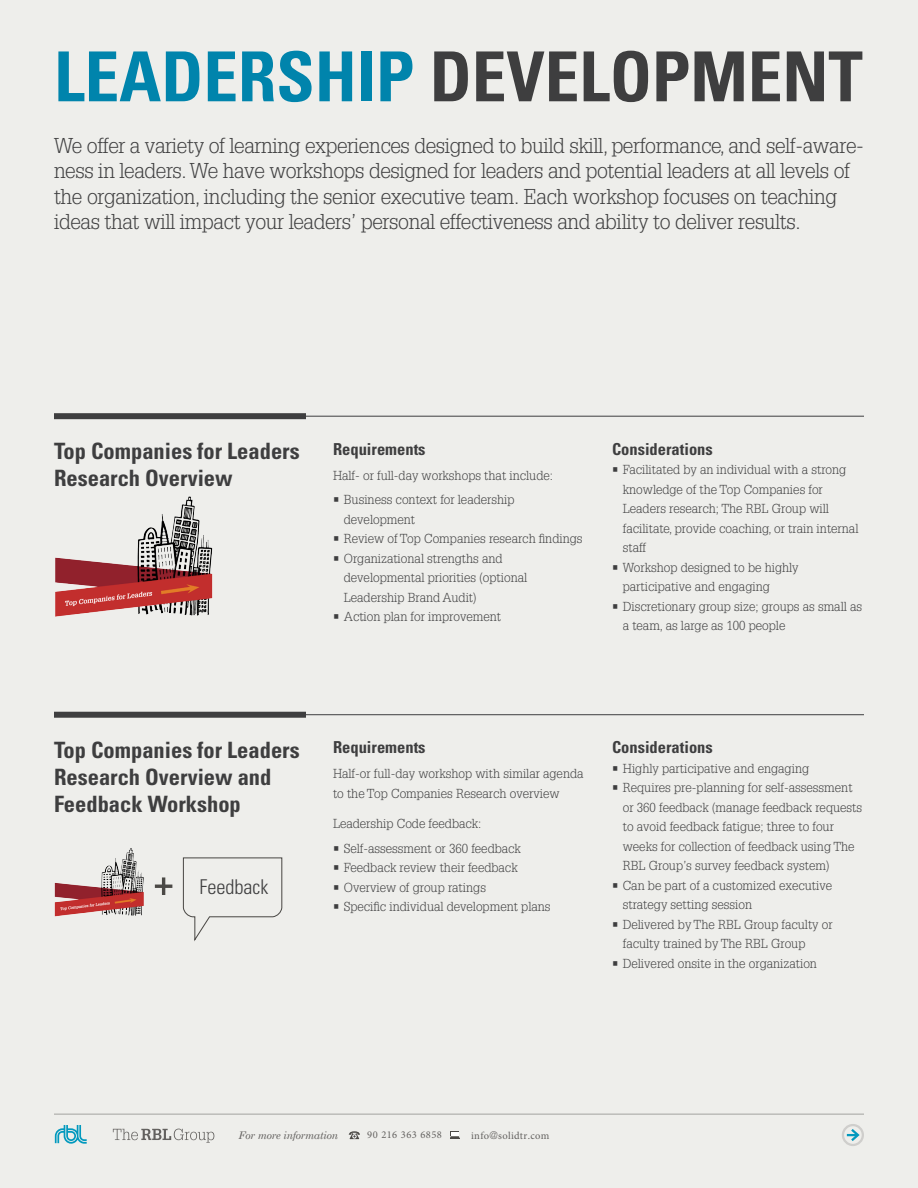
<style>
.page{position:relative;width:918px;height:1188px;background:#eeeeeb}
.page>*{position:absolute;margin:0;border:0;box-sizing:border-box;transform-origin:0 0}
.heading_1{font:700 condensed 69px "Univers";color:#3e3e3f}
.body{font:700 condensed 22.5px/27px "Univers";color:#3e3e3f}
.explanation{font:300 21px/25.5px "Glypha";letter-spacing:-.015em;color:#3e3e3f}
.body-2{font:300 condensed 20.4px "Univers";color:#3e3e3f}
.heading_3{font:700 condensed 16.5px "Univers";color:#3e3e3f}
.bulleted_list{font:300 12.75px/19.5px "Glypha";color:#3e3e3f}
.body-3{font:300 12.75px/19.5px "Glypha";color:#3e3e3f}
.Sidebar_Blue{font:10.5px "Minion Pro";letter-spacing:.03em;color:#63615f}
.Sidebar_Blue-2{font:italic 10.5px "Century Schoolbook";letter-spacing:-.03em;color:#63615f}
.s1{color:#0084ac}
.s2{font-family:"Univers";font-weight:300;font-stretch:condensed}
</style>
<div class="page">
<div style="left:842px;top:1124px;width:22px;height:22px;border:2px solid #cfcecc;border-radius:50%"></div>
<svg style="left:847px;top:1127px;width:14px;height:17px"></svg>
<svg style="left:113px;top:1129px;width:101px;height:14px"></svg>
<hr style="left:54px;top:1114px;width:810px;height:1px;background:#a3a29f">
<svg style="left:55px;top:1125px;width:32px;height:19px"></svg>
<svg style="left:450px;top:1131px;width:10px;height:8px"></svg>
<svg style="left:349px;top:1131px;width:11px;height:8px"></svg>
<hr style="left:54px;top:416px;width:810px;height:1px;background:#3e3e3f">
<div style="left:54px;top:413px;width:252px;height:6px;background:#3e3e3f"></div>
<hr style="left:54px;top:714px;width:810px;height:1px;background:#3e3e3f">
<div style="left:54px;top:712px;width:252px;height:6px;background:#3e3e3f"></div>
<img style="left:55px;top:496px;width:158px;height:121px">
<img style="left:54px;top:848px;width:90px;height:69px">
<hr style="left:162px;top:877px;width:3px;height:18px;background:#4b4946">
<hr style="left:155px;top:885px;width:17px;height:3px;background:#4b4946">
<svg style="left:182px;top:857px;width:101px;height:84px"></svg>
<p class="heading_1" style="left:54px;top:34px;width:810px"><span class="s1">LEADERSHIP</span> DEVELOPMENT</p>
<p class="explanation" style="left:54px;top:133px;width:812px">We offer a variety of learning experiences designed to build skill, performance, and self-aware&shy;ness in leaders. We have workshops designed for leaders and potential leaders at all levels of the organization, including the senior executive team. Each workshop focuses on teaching ideas that will impact your leaders’ personal effectiveness and ability to deliver results.</p>
<p class="body" style="left:54px;top:438px;width:247px">Top Companies for Leaders<br>Research Overview</p>
<p class="heading_3" style="left:333px;top:439px;width:94px">Requirements</p>
<p class="body-3" style="left:333px;top:466px;width:222px">Half- or full-day workshops that include:</p>
<p class="bulleted_list" style="left:344px;top:490px;width:172px;text-indent:-11px">• Business context for leadership development</p>
<p class="bulleted_list" style="left:333px;top:529px;width:251px">• Review of Top Companies research findings</p>
<p class="bulleted_list" style="left:344px;top:549px;width:185px;text-indent:-11px">• Organizational strengths and developmental priorities (optional<br>Leadership Brand Audit)</p>
<p class="bulleted_list" style="left:333px;top:607px;width:170px">• Action plan for improvement</p>
<p class="heading_3" style="left:612px;top:439px;width:102px">Considerations</p>
<p class="bulleted_list" style="left:623px;top:460px;width:237px;text-indent:-11px">• Facilitated by an individual with a strong knowledge of the Top Companies for Leaders research; The RBL Group will facilitate, provide coaching, or train internal staff</p>
<p class="bulleted_list" style="left:623px;top:558px;width:177px;text-indent:-11px">• Workshop designed to be highly participative and engaging</p>
<p class="bulleted_list" style="left:623px;top:597px;width:241px;text-indent:-11px">• Discretionary group size; groups as small as a team, as large as 100 people</p>
<p class="body" style="left:54px;top:737px;width:247px">Top Companies for Leaders<br>Research Overview and<br>Feedback Workshop</p>
<p class="body-2" style="left:199px;top:875px;width:71px">Feedback</p>
<p class="heading_3" style="left:333px;top:737px;width:94px">Requirements</p>
<p class="body-3" style="left:333px;top:764px;width:252px">Half-or full-day workshop with similar agenda to the Top Companies Research overview</p>
<p class="body-3" style="left:333px;top:814px;width:150px">Leadership Code feedback:</p>
<p class="bulleted_list" style="left:333px;top:839px;width:189px">• Self-assessment or 360 feedback</p>
<p class="bulleted_list" style="left:333px;top:858px;width:186px">• Feedback review their feedback</p>
<p class="bulleted_list" style="left:333px;top:878px;width:155px">• Overview of group ratings</p>
<p class="bulleted_list" style="left:333px;top:897px;width:219px">• Specific individual development plans</p>
<p class="heading_3" style="left:612px;top:737px;width:102px">Considerations</p>
<p class="bulleted_list" style="left:612px;top:759px;width:199px">• Highly participative and engaging</p>
<p class="bulleted_list" style="left:623px;top:778px;width:241px;text-indent:-11px">• Requires pre-planning for self-assessment or 360 feedback (manage feedback requests to avoid feedback fatigue; three to four weeks for collection of feedback using The RBL Group’s survey feedback system)</p>
<p class="bulleted_list" style="left:623px;top:876px;width:211px;text-indent:-11px">• Can be part of a customized executive strategy setting session</p>
<p class="bulleted_list" style="left:623px;top:915px;width:211px;text-indent:-11px">• Delivered by The RBL Group faculty or faculty trained by The RBL Group</p>
<p class="bulleted_list" style="left:612px;top:954px;width:207px">• Delivered onsite in the organization</p>
<p class="Sidebar_Blue-2" style="left:239px;top:1129px;width:101px">For more information</p>
<p class="Sidebar_Blue" style="left:367px;top:1128px;width:76px">90 216 363 6858</p>
<p class="Sidebar_Blue" style="left:471px;top:1128px;width:80px">info<span class="s2">@</span>solidtr.com</p>
</div>
